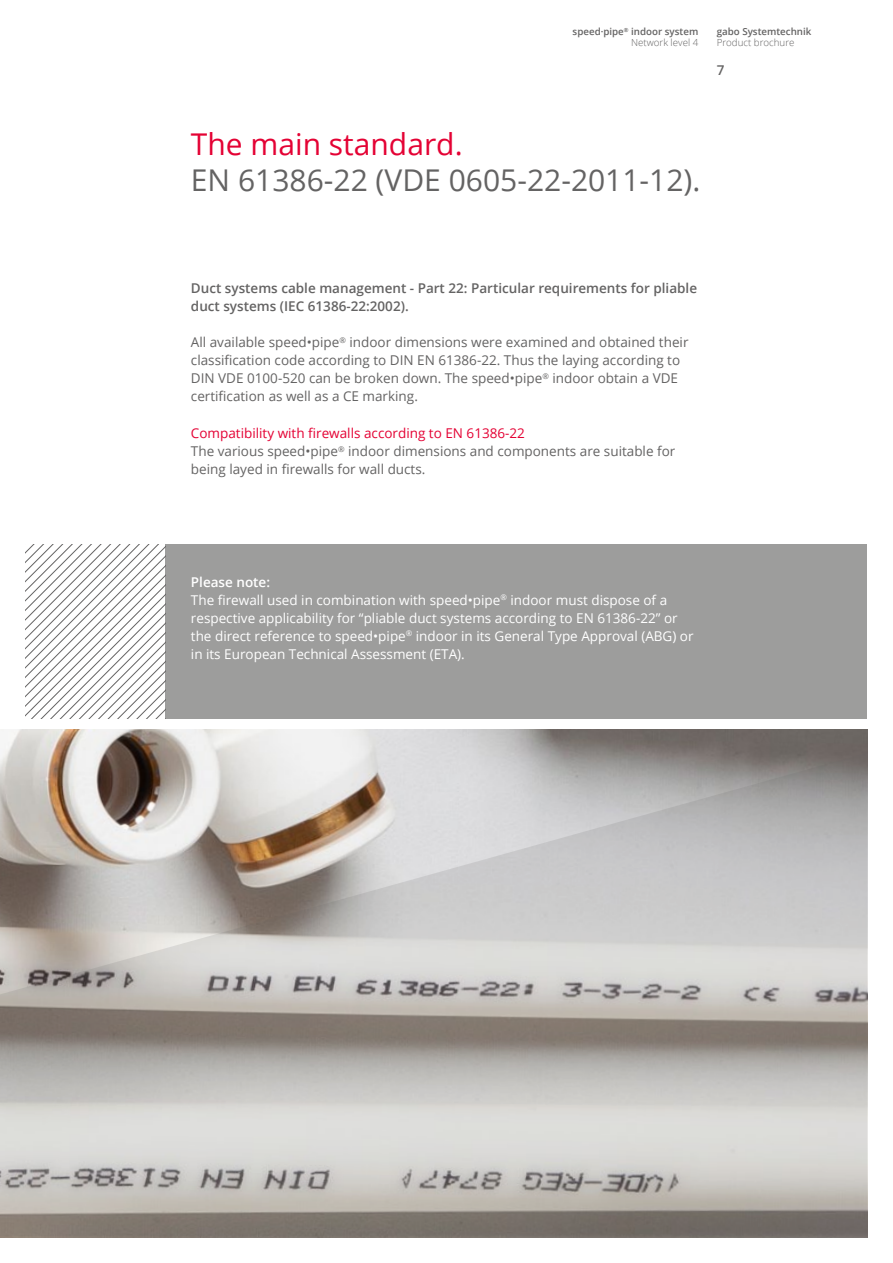
<style>
.page{position:relative;width:893px;height:1263px;background:#fff}
.page>*{position:absolute;margin:0;border:0;box-sizing:border-box;transform-origin:0 0}
.t1{font:30px "Open Sans";color:#646363}
.t2{font:30px "Open Sans";color:#e40234}
.t3{font:13.5px/18px "Open Sans";color:#646363}
.t4{font:13.5px/18px "Open Sans";color:#fff}
.t5{font:600 13.5px/18px "Open Sans";color:#646363}
.t6{font:600 9.75px "Open Sans";color:#646363}
.t7{font:300 9.75px "Open Sans";color:#646363}
.s1{color:#e40234}
.s2{font-weight:600}
</style>
<div class="page">
<img style="left:0;top:729px;width:867px;height:508px">
<div style="left:165px;top:544px;width:702px;height:174px;background:#9d9d9c"></div>
<svg style="left:26px;top:544px;width:139px;height:174px"></svg>
<svg style="left:0;top:753px;width:867px;height:483px"></svg>
<p class="t6" style="left:573px;top:25px;width:127px">speed·pipe<sup>®</sup> indoor system</p>
<p class="t6" style="left:717px;top:25px;width:96px">gabo Systemtechnik</p>
<p class="t7" style="left:631px;top:36px;width:69px">Network level 4</p>
<p class="t7" style="left:717px;top:36px;width:79px">Product brochure</p>
<p class="t5" style="left:717px;top:61px;width:9px">7</p>
<h1 class="t2" style="left:191px;top:124px;width:273px">The main standard.</h1>
<h1 class="t1" style="left:191px;top:160px;width:511px">EN 61386-22 (VDE 0605-22-2011-12).</h1>
<p class="t5" style="left:191px;top:279px;width:508px">Duct systems cable management - Part 22: Particular requirements for pliable duct systems (IEC 61386-22:2002).</p>
<p class="t3" style="left:191px;top:333px;width:499px">All available speed•pipe<sup>®</sup> indoor dimensions were examined and obtained their classification code according to DIN EN 61386-22. Thus the laying according to DIN VDE 0100-520 can be broken down. The speed•pipe<sup>®</sup> indoor obtain a VDE certification as well as a CE marking.</p>
<p class="t3" style="left:191px;top:424px;width:486px"><span class="s1">Compatibility with firewalls according to EN 61386-22<br></span>The various speed•pipe<sup>®</sup> indoor dimensions and components are suitable for being layed in firewalls for wall ducts.</p>
<p class="t4" style="left:191px;top:572px;width:504px"><span class="s2">Please note:<br></span>The firewall used in combination with speed•pipe<sup>®</sup> indoor must dispose of a respective applicability for “pliable duct systems according to EN 61386-22” or the direct reference to speed•pipe<sup>®</sup> indoor in its General Type Approval (ABG) or in its European Technical Assessment (ETA).</p>
</div>
